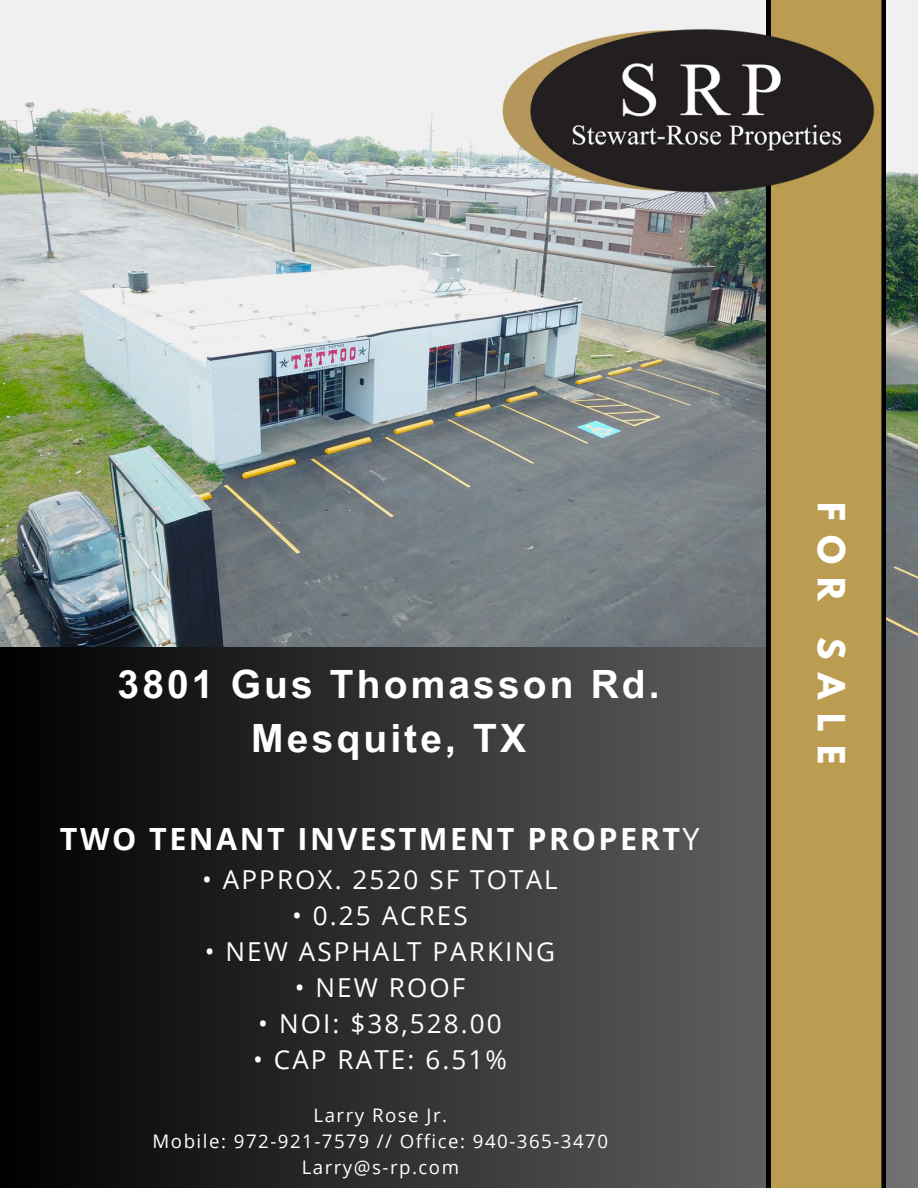
<style>
.page{position:relative;width:918px;height:1188px;background:#fff}
.page>*{position:absolute;margin:0;border:0;box-sizing:border-box;transform-origin:0 0}
.t1{font:700 39px/54px "Arial MT Pro";letter-spacing:.08em;color:#fff;text-align:center}
.t2{font:700 33.15px "League Spartan";letter-spacing:.41em;color:#fff}
.t3{font:700 30.6px "Open Sans";letter-spacing:.08em;color:#fff}
.t4{font:26.1px "Open Sans";letter-spacing:.08em;color:#fff}
.t5{font:18.75px "Open Sans";letter-spacing:.08em;color:#fff}
.s1{font-weight:400}
</style>
<div class="page">
<svg style="left:0;top:647px;width:918px;height:541px;background:#323232"></svg>
<img style="left:0;top:0;width:918px;height:647px">
<svg style="left:766px;top:358px;width:120px;height:830px;background:#947d40"></svg>
<img style="left:340px;top:0;width:578px;height:358px">
<p class="t1" style="left:118px;top:663px;width:544px">3801 Gus Thomasson Rd.<br>Mesquite, TX</p>
<p class="t3" style="left:60px;top:818px;width:641px">TWO TENANT INVESTMENT PROPERT<span class="s1">Y</span></p>
<p class="t4" style="left:202px;top:861px;width:357px">• APPROX. 2520 SF TOTAL</p>
<p class="t4" style="left:292px;top:897px;width:177px">• 0.25 ACRES</p>
<p class="t4" style="left:205px;top:933px;width:352px">• NEW ASPHALT PARKING</p>
<p class="t4" style="left:295px;top:969px;width:172px">• NEW ROOF</p>
<p class="t4" style="left:258px;top:1005px;width:245px">• NOI: $38,528.00</p>
<p class="t4" style="left:253px;top:1041px;width:255px">• CAP RATE: 6.51%</p>
<p class="t5" style="left:314px;top:1102px;width:135px">Larry Rose Jr.</p>
<p class="t5" style="left:153px;top:1128px;width:457px">Mobile: 972-921-7579 // Office: 940-365-3470</p>
<p class="t5" style="left:302px;top:1154px;width:159px">Larry@s-rp.com</p>
<p class="t2" style="left:848px;top:502px;width:264px;rotate:90deg">FOR SALE</p>
</div>
